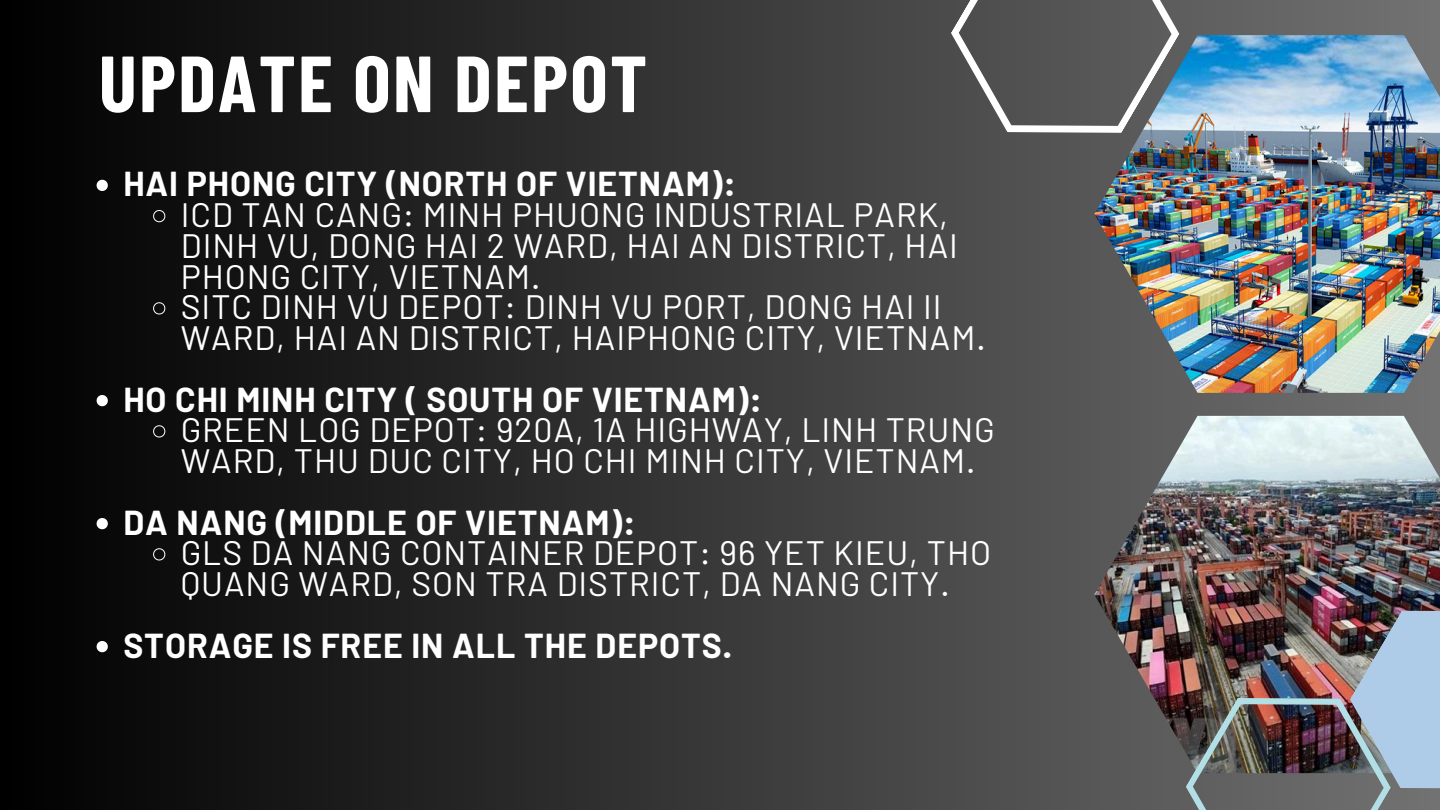
<style>
.page{position:relative;width:1440px;height:810px;background:#fff}
.page>*{position:absolute;margin:0;border:0;box-sizing:border-box;transform-origin:0 0}
.t1{font:700 79.4px "Barlow Condensed";letter-spacing:.03em;color:#fff}
.t2{font:33.8px/30.8px "Barlow";letter-spacing:.03em;color:#fff}
.t3{font:700 33.8px "Barlow";letter-spacing:.03em;color:#fff}
</style>
<div class="page">
<div style="left:0;top:0;width:1440px;height:810px;background:linear-gradient(to right,#000,#727272)"></div>
<img style="left:1094px;top:35px;width:346px;height:358px">
<img style="left:1094px;top:416px;width:346px;height:357px">
<img style="left:1160px;top:567px;width:280px;height:243px">
<svg style="left:922px;top:0;width:286px;height:182px;background:#5e6366"></svg>
<svg style="left:97px;top:180px;width:11px;height:11px"></svg>
<svg style="left:153px;top:210px;width:13px;height:13px"></svg>
<svg style="left:153px;top:302px;width:13px;height:13px"></svg>
<svg style="left:97px;top:395px;width:11px;height:11px"></svg>
<svg style="left:153px;top:425px;width:13px;height:13px"></svg>
<svg style="left:97px;top:518px;width:11px;height:11px"></svg>
<svg style="left:153px;top:548px;width:13px;height:13px"></svg>
<svg style="left:97px;top:641px;width:11px;height:11px"></svg>
<p class="t1" style="left:99px;top:33px;width:550px">UPDATE ON DEPOT</p>
<p class="t3" style="left:123px;top:162px;width:614px">HAI PHONG CITY (NORTH OF VIETNAM):</p>
<p class="t2" style="left:181px;top:198px;width:779px">ICD TAN CANG: MINH PHUONG INDUSTRIAL PARK,<br>DINH VU, DONG HAI 2 WARD, HAI AN DISTRICT, HAI<br>PHONG CITY, VIETNAM.</p>
<p class="t2" style="left:181px;top:290px;width:806px">SITC DINH VU DEPOT: DINH VU PORT, DONG HAI II<br>WARD, HAI AN DISTRICT, HAIPHONG CITY, VIETNAM.</p>
<p class="t3" style="left:123px;top:378px;width:640px">HO CHI MINH CITY ( SOUTH OF VIETNAM):</p>
<p class="t2" style="left:181px;top:413px;width:815px">GREEN LOG DEPOT: 920A, 1A HIGHWAY, LINH TRUNG<br>WARD, THU DUC CITY, HO CHI MINH CITY, VIETNAM.</p>
<p class="t3" style="left:123px;top:501px;width:513px">DA NANG (MIDDLE OF VIETNAM):</p>
<p class="t2" style="left:181px;top:536px;width:812px">GLS DA NANG CONTAINER DEPOT: 96 YET KIEU, THO<br>QUANG WARD, SON TRA DISTRICT, DA NANG CITY.</p>
<p class="t3" style="left:123px;top:624px;width:610px">STORAGE IS FREE IN ALL THE DEPOTS.</p>
</div>
